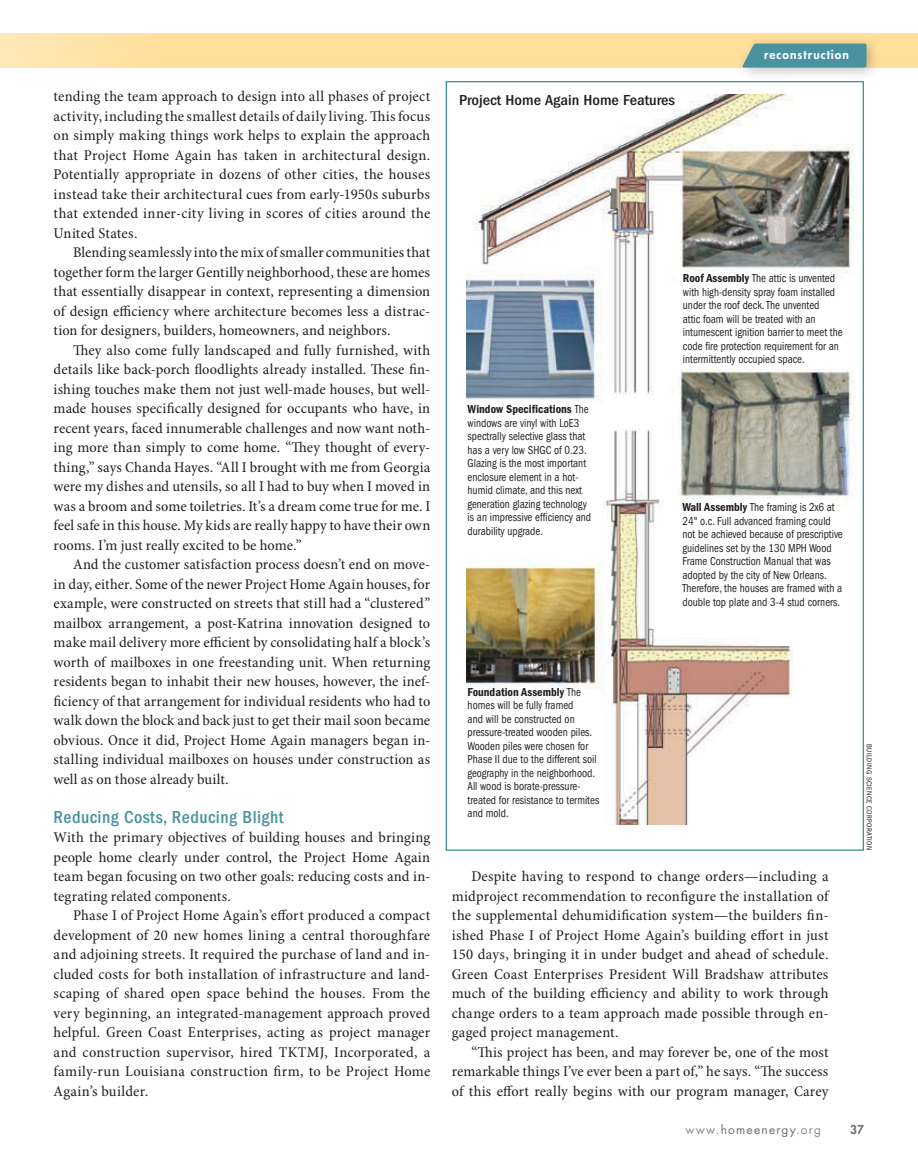
<style>
.page{position:relative;width:918px;height:1175px;background:#fff}
.page>*{position:absolute;margin:0;border:0;box-sizing:border-box;transform-origin:0 0}
.t1{font:500 condensed 18px "ITC Franklin Gothic Std";letter-spacing:.025em;color:#4a92a0}
.t2{font:condensed 15px/19.5px "Minion Pro";letter-spacing:.005em;color:#231f20;text-align:justify;scale:1.06 1}
.t3{font:500 condensed 15px "ITC Franklin Gothic Std";color:#231f20;scale:1.1 1}
.t4{font:condensed 12px/13.5px "ITC Franklin Gothic Std";color:#231f20;scale:.92 1}
.t5{font:12px "ITC Franklin Gothic Std Dm Cd";color:#231f20}
.t6{font:12px "Futura Std";letter-spacing:.1em;color:#6d6f71}
.t7{font:800 12px "Futura Std";letter-spacing:.08em;color:#fff}
.t8{font:800 12px "Futura Std";color:#6d6f71}
.t9{font:condensed 7.5px "ITC Franklin Gothic Std";letter-spacing:.055em;color:#231f20}
.s1{font-family:"ITC Franklin Gothic Std Dm Cd";font-stretch:normal}
.s2{font-family:"ITC Franklin Gothic Std";font-stretch:condensed}
.s3{color:#888a8d}
</style>
<div class="page">
<img style="left:466px;top:94px;width:392px;height:730px">
<svg style="left:0;top:33px;width:918px;height:35px;background:#ffdf9d"></svg>
<div style="left:734px;top:36px;width:145px;height:45px;background:#231f20;opacity:.26"></div>
<svg style="left:742px;top:44px;width:125px;height:24px;background:#55969e"></svg>
<p class="t2" style="left:54px;top:87px;width:357px">tending the team approach to design into all phases of project activity, including the smallest details of daily living. This focus on simply making things work helps to explain the approach that Project Home Again has taken in architectural design.<br>Potentially appropriate in dozens of other cities, the houses instead take their architectural cues from early-1950s suburbs that extended inner-city living in scores of cities around the United States.</p>
<p class="t2" style="left:54px;top:243px;width:357px;text-indent:19px">Blending seamlessly into the mix of smaller communities that together form the larger Gentilly neighborhood, these are homes that essentially disappear in context, representing a dimension of design efficiency where architecture becomes less a distrac&shy;tion for designers, builders, homeowners, and neighbors.</p>
<p class="t2" style="left:54px;top:341px;width:357px;text-indent:19px">They also come fully landscaped and fully furnished, with details like back-porch floodlights already installed. These fin&shy;ishing touches make them not just well-made houses, but well&shy;made houses specifically designed for occupants who have, in recent years, faced innumerable challenges and now want noth&shy;ing more than simply to come home. “They thought of every&shy;thing,” says Chanda Hayes. “All I brought with me from Georgia were my dishes and utensils, so all I had to buy when I moved in was a broom and some toiletries. It’s a dream come true for me. I feel safe in this house. My kids are really happy to have their own rooms. I’m just really excited to be home.”</p>
<p class="t2" style="left:54px;top:555px;width:357px;text-indent:19px">And the customer satisfaction process doesn’t end on move&shy;in day, either. Some of the newer Project Home Again houses, for example, were constructed on streets that still had a “clustered” mailbox arrangement, a post-Katrina innovation designed to make mail delivery more efficient by consolidating half a block’s worth of mailboxes in one freestanding unit. When returning residents began to inhabit their new houses, however, the inef&shy;ficiency of that arrangement for individual residents who had to walk down the block and back just to get their mail soon became obvious. Once it did, Project Home Again managers began in&shy;stalling individual mailboxes on houses under construction as well as on those already built.</p>
<p class="t1" style="left:54px;top:806px;width:232px">Reducing Costs, Reducing Blight</p>
<p class="t2" style="left:54px;top:828px;width:357px">With the primary objectives of building houses and bringing people home clearly under control, the Project Home Again team began focusing on two other goals: reducing costs and in&shy;tegrating related components.</p>
<p class="t2" style="left:54px;top:906px;width:357px;text-indent:19px">Phase I of Project Home Again’s effort produced a compact development of 20 new homes lining a central thoroughfare and adjoining streets. It required the purchase of land and in&shy;cluded costs for both installation of infrastructure and land&shy;scaping of shared open space behind the houses. From the very beginning, an integrated-management approach proved helpful. Green Coast Enterprises, acting as project manager and construction supervisor, hired TKTMJ, Incorporated, a family-run Louisiana construction firm, to be Project Home Again’s builder.</p>
<p class="t3" style="left:459px;top:91px;width:198px">Project Home Again Home Features</p>
<p class="t7" style="left:764px;top:47px;width:86px">reconstruction</p>
<p class="t4" style="left:683px;top:271px;width:175px"><span class="s1">Roof Assembly</span> The attic is unvented with high-density spray foam installed under the roof deck. The unvented<br>attic foam will be treated with an intumescent ignition barrier to meet the code fire protection requirement for an intermittently occupied space.</p>
<p class="t5" style="left:468px;top:402px;width:123px">Window Specifications <span class="s2">The</span></p>
<p class="t4" style="left:468px;top:416px;width:136px">windows are vinyl with LoE3 spectrally selective glass that has a very low SHGC of 0.23.<br>Glazing is the most important enclosure element in a hot&shy;humid climate, and this next generation glazing technology is an impressive efficiency and durability upgrade.</p>
<p class="t4" style="left:682px;top:500px;width:176px"><span class="s1">Wall Assembly</span> The framing is 2x6 at 24" o.c. Full advanced framing could not be achieved because of prescriptive guidelines set by the 130 MPH Wood Frame Construction Manual that was adopted by the city of New Orleans.<br>Therefore, the houses are framed with a double top plate and 3-4 stud corners.</p>
<p class="t5" style="left:468px;top:685px;width:115px">Foundation Assembly <span class="s2">The</span></p>
<p class="t4" style="left:468px;top:698px;width:145px">homes will be fully framed<br>and will be constructed on pressure-treated wooden piles.<br>Wooden piles were chosen for<br>Phase II due to the different soil geography in the neighborhood.<br>All wood is borate-pressure&shy;treated for resistance to termites and mold.</p>
<p class="t2" style="left:452px;top:867px;width:357px;text-indent:19px">Despite having to respond to change orders—including a midproject recommendation to reconfigure the installation of the supplemental dehumidification system—the builders fin&shy;ished Phase I of Project Home Again’s building effort in just 150 days, bringing it in under budget and ahead of schedule.<br>Green Coast Enterprises President Will Bradshaw attributes much of the building efficiency and ability to work through change orders to a team approach made possible through en&shy;gaged project management.</p>
<p class="t2" style="left:452px;top:1043px;width:357px;text-indent:19px">“This project has been, and may forever be, one of the most remarkable things I’ve ever been a part of,” he says. “The success of this effort really begins with our program manager, Carey</p>
<p class="t9" style="left:874px;top:744px;width:107px;rotate:90deg">Building Science Corporation</p>
<p class="t6" style="left:686px;top:1122px;width:137px"><span class="s3">www.</span>homeenergy<span class="s3">.org</span></p>
<p class="t8" style="left:850px;top:1122px;width:15px">37</p>
</div>
